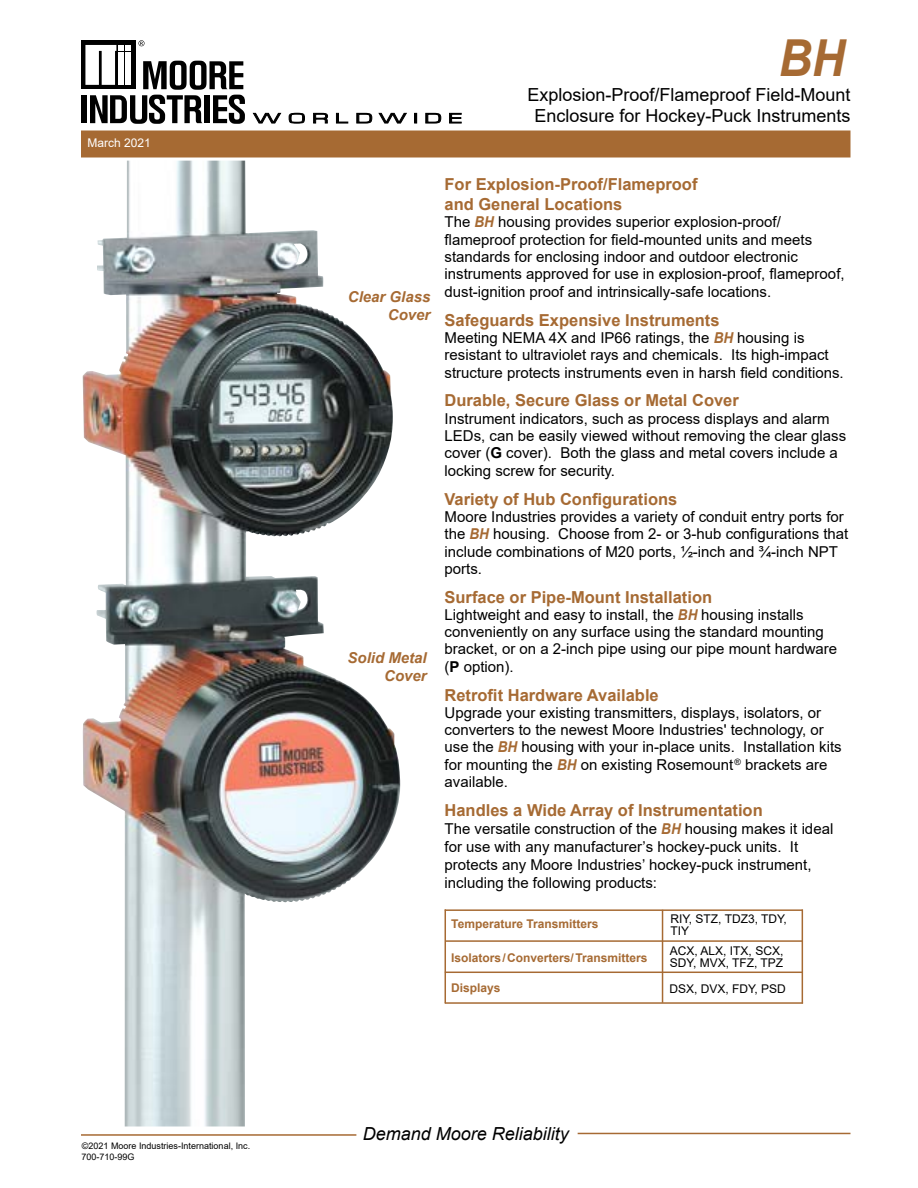
<style>
.page{position:relative;width:918px;height:1188px;background:#fff}
.page>*{position:absolute;margin:0;border:0;box-sizing:border-box;transform-origin:0 0}
.t1{font:italic 700 51px "Arial";color:#a66a33;scale:.9 1}
.t2{font:18px/21.6px "Arial";color:#000;text-align:center}
.t3{font:italic 18px "Arial";color:#000}
.t4{font:700 16.5px/19.8px "Arial";color:#a66a33}
.t5{font:15px/17.2px "Arial";color:#000}
.t6{font:italic 700 15px/18px "Arial";color:#a66a33;text-align:right}
.t7{font:12px/12px "Arial";color:#000}
.t8{font:700 12px "Arial";color:#a66a33}
.t9{font:12px "Arial";color:#fff}
.t10{font:9px "Arial";color:#000}
.s1{font-weight:700;font-style:italic;color:#a66a33}
.s2{font-weight:700}
</style>
<div class="page">
<div style="left:81px;top:130px;width:769px;height:28px;background:#a66a33;border:2px solid #a66a33"></div>
<div style="left:81px;top:95px;width:6px;height:28px;background:#000"></div>
<div style="left:81px;top:41px;width:55px;height:48px;background:#000"></div>
<svg style="left:252px;top:112px;width:29px;height:12px"></svg>
<svg style="left:288px;top:113px;width:17px;height:11px"></svg>
<svg style="left:313px;top:113px;width:15px;height:11px"></svg>
<svg style="left:336px;top:113px;width:12px;height:11px"></svg>
<svg style="left:356px;top:113px;width:16px;height:11px"></svg>
<svg style="left:378px;top:112px;width:29px;height:12px"></svg>
<svg style="left:414px;top:113px;width:3px;height:10px"></svg>
<svg style="left:425px;top:113px;width:16px;height:11px"></svg>
<svg style="left:449px;top:113px;width:13px;height:11px"></svg>
<svg style="left:85px;top:40px;width:160px;height:84px"></svg>
<img style="left:83px;top:161px;width:317px;height:965px">
<hr style="left:81px;top:1134px;width:275px;height:2px;background:#a66a33">
<hr style="left:578px;top:1133px;width:272px;height:1px;background:#a66a33">
<hr style="left:445px;top:909px;width:1px;height:94px;background:#a66a33">
<hr style="left:446px;top:940px;width:356px;height:2px;background:#a66a33">
<hr style="left:445px;top:972px;width:358px;height:1px;background:#a66a33">
<hr style="left:445px;top:1002px;width:358px;height:2px;background:#a66a33">
<hr style="left:662px;top:910px;width:1px;height:93px;background:#a66a33">
<hr style="left:445px;top:909px;width:358px;height:2px;background:#a66a33">
<hr style="left:802px;top:910px;width:1px;height:93px;background:#a66a33">
<p class="t9" style="left:87px;top:135px;width:65px">March 2021</p>
<p class="t10" style="left:82px;top:1140px;width:170px">©2021 Moore Industries-International, Inc.</p>
<p class="t10" style="left:81px;top:1151px;width:55px">700-710-99G</p>
<h1 class="t1" style="left:779px;top:24px;width:75px">BH</h1>
<p class="t2" style="left:527px;top:83px;width:325px">Explosion-Proof/Flameproof Field-Mount<br>Enclosure for Hockey-Puck Instruments</p>
<p class="t6" style="left:348px;top:288px;width:84px">Clear Glass<br>Cover</p>
<p class="t6" style="left:348px;top:649px;width:81px">Solid Metal<br>Cover</p>
<p class="t4" style="left:445px;top:175px;width:255px">For Explosion-Proof/Flameproof and General Locations</p>
<p class="t5" style="left:445px;top:213px;width:402px">The <span class="s1">BH</span> housing provides superior explosion-proof/ flameproof protection for field-mounted units and meets standards for enclosing indoor and outdoor electronic instruments approved for use in explosion-proof, flameproof, dust-ignition proof and intrinsically-safe locations.</p>
<p class="t4" style="left:445px;top:310px;width:277px">Safeguards Expensive Instruments</p>
<p class="t5" style="left:445px;top:329px;width:401px">Meeting NEMA 4X and IP66 ratings, the <span class="s1">BH</span> housing is resistant to ultraviolet rays and chemicals. Its high-impact structure protects instruments even in harsh field conditions.</p>
<p class="t4" style="left:445px;top:391px;width:296px">Durable, Secure Glass or Metal Cover</p>
<p class="t5" style="left:445px;top:409px;width:403px">Instrument indicators, such as process displays and alarm LEDs, can be easily viewed without removing the clear glass cover (<span class="s2">G</span> cover). Both the glass and metal covers include a locking screw for security.</p>
<p class="t4" style="left:445px;top:489px;width:234px">Variety of Hub Configurations</p>
<p class="t5" style="left:445px;top:508px;width:405px">Moore Industries provides a variety of conduit entry ports for the <span class="s1">BH</span> housing. Choose from 2- or 3-hub configurations that include combinations of M20 ports, ½-inch and ¾-inch NPT ports.</p>
<p class="t4" style="left:445px;top:587px;width:269px">Surface or Pipe-Mount Installation</p>
<p class="t5" style="left:445px;top:606px;width:394px">Lightweight and easy to install, the <span class="s1">BH</span> housing installs conveniently on any surface using the standard mounting bracket, or on a 2-inch pipe using our pipe mount hardware (<span class="s2">P</span> option).</p>
<p class="t4" style="left:445px;top:685px;width:216px">Retrofit Hardware Available</p>
<p class="t5" style="left:445px;top:704px;width:399px">Upgrade your existing transmitters, displays, isolators, or converters to the newest Moore Industries' technology, or use the <span class="s1">BH</span> housing with your in-place units. Installation kits for mounting the <span class="s1">BH</span> on existing Rosemount<sup>®</sup> brackets are available.</p>
<p class="t4" style="left:445px;top:800px;width:320px">Handles a Wide Array of Instrumentation</p>
<p class="t5" style="left:445px;top:819px;width:390px;line-height:18px">The versatile construction of the <span class="s1">BH</span> housing makes it ideal for use with any manufacturer’s hockey-puck units. It protects any Moore Industries’ hockey-puck instrument, including the following products:</p>
<p class="t8" style="left:451px;top:916px;width:149px">Temperature Transmitters</p>
<p class="t7" style="left:670px;top:945px;width:115px">ACX, ALX, ITX, SCX,<br>SDY, MVX, TFZ, TPZ</p>
<p class="t7" style="left:670px;top:913px;width:118px">RIY, STZ, TDZ3, TDY,<br>TIY</p>
<p class="t8" style="left:451px;top:949px;width:198px">Isolators/Converters/Transmitters</p>
<p class="t8" style="left:451px;top:979px;width:51px">Displays</p>
<p class="t7" style="left:669px;top:982px;width:118px">DSX, DVX, FDY, PSD</p>
<p class="t3" style="left:363px;top:1122px;width:208px">Demand Moore Reliability</p>
</div>
